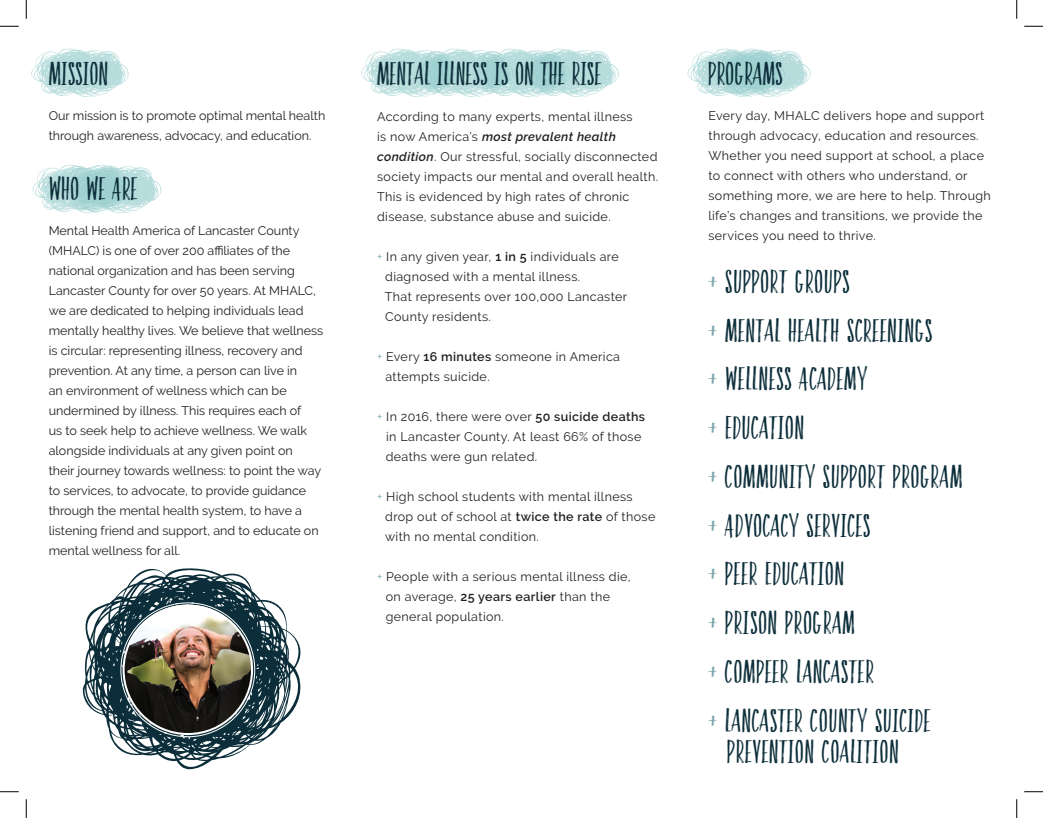
<style>
.page{position:relative;width:1043px;height:818px;background:#fff}
.page>*{position:absolute;margin:0;border:0;box-sizing:border-box;transform-origin:0 0}
.t1{font:22.5px/31.2px "Faith And Glory Two";letter-spacing:.05em;color:#0c2e3a;text-align:center}
.t2{font:22.5px "Faith And Glory Two";letter-spacing:.03em;color:#0c2e3a}
.t3{font:12.5px/20px "Raleway";letter-spacing:.03em;color:#231f20}
.t4{font:12.5px/20px "Raleway";letter-spacing:.01em;color:#231f20}
.s1{font-weight:600;font-style:italic}
.s2{color:#7da7ad}
.s3{font-weight:600}
</style>
<div class="page">
<svg style="left:31px;top:48px;width:98px;height:49px"></svg>
<svg style="left:361px;top:48px;width:258px;height:49px"></svg>
<svg style="left:687px;top:48px;width:124px;height:49px"></svg>
<svg style="left:32px;top:164px;width:130px;height:49px"></svg>
<svg style="left:82px;top:568px;width:219px;height:201px"></svg>
<img style="left:123px;top:604px;width:130px;height:131px;border-radius:65px">
<svg style="left:0;top:25px;width:19px;height:2px"></svg>
<svg style="left:1024px;top:25px;width:18px;height:2px"></svg>
<svg style="left:0;top:791px;width:19px;height:1px"></svg>
<svg style="left:1024px;top:791px;width:18px;height:1px"></svg>
<svg style="left:25px;top:0;width:2px;height:19px"></svg>
<svg style="left:25px;top:799px;width:2px;height:19px"></svg>
<svg style="left:1016px;top:0;width:1px;height:19px"></svg>
<svg style="left:1016px;top:799px;width:1px;height:19px"></svg>
<p class="t2" style="left:49px;top:57px;width:61px">MISSION</p>
<p class="t4" style="left:49px;top:105px;width:278px">Our mission is to promote optimal mental health through awareness, advocacy, and education.</p>
<p class="t1" style="left:49px;top:173px;width:90px">WHO WE ARE</p>
<p class="t4" style="left:49px;top:220px;width:276px">Mental Health America of Lancaster County (MHALC) is one of over 200 affiliates of the national organization and has been serving Lancaster County for over 50 years. At MHALC, we are dedicated to helping individuals lead mentally healthy lives. We believe that wellness is circular: representing illness, recovery and prevention. At any time, a person can live in<br>an environment of wellness which can be undermined by illness. This requires each of<br>us to seek help to achieve wellness. We walk alongside individuals at any given point on<br>their journey towards wellness: to point the way to services, to advocate, to provide guidance through the mental health system, to have a listening friend and support, and to educate on mental wellness for all.</p>
<p class="t2" style="left:377px;top:57px;width:225px">MENTAL ILLNESS IS ON THE RISE</p>
<p class="t3" style="left:377px;top:107px;width:282px">According to many experts, mental illness<br>is now America’s <span class="s1">most prevalent health condition</span>. Our stressful, socially disconnected society impacts our mental and overall health.<br>This is evidenced by high rates of chronic disease, substance abuse and suicide.</p>
<p class="t3" style="left:385px;top:247px;width:244px;text-indent:-8px"><span class="s2">+</span> In any given year, <span class="s3">1 in 5</span> individuals are diagnosed with a mental illness.<br>That represents over 100,000 Lancaster County residents.</p>
<p class="t3" style="left:385px;top:347px;width:236px;text-indent:-8px"><span class="s2">+</span> Every <span class="s3">16 minutes</span> someone in America attempts suicide.</p>
<p class="t3" style="left:386px;top:407px;width:261px;text-indent:-9px"><span class="s2">+</span> In 2016, there were over <span class="s3">50 suicide deaths </span>in Lancaster County. At least 66% of those deaths were gun related.</p>
<p class="t3" style="left:385px;top:487px;width:272px;text-indent:-8px"><span class="s2">+</span> High school students with mental illness drop out of school at <span class="s3">twice the rate</span> of those with no mental condition.</p>
<p class="t3" style="left:386px;top:567px;width:246px;text-indent:-9px"><span class="s2">+</span> People with a serious mental illness die, on average, <span class="s3">25 years earlier</span> than the general population.</p>
<p class="t2" style="left:708px;top:57px;width:75px">PROGRAMS</p>
<p class="t3" style="left:708px;top:105px;width:284px">Every day, MHALC delivers hope and support through advocacy, education and resources.<br>Whether you need support at school, a place to connect with others who understand, or something more, we are here to help. Through life’s changes and transitions, we provide the services you need to thrive.</p>
<p class="t1" style="left:708px;top:266px;width:142px"><span class="s2">+</span> SUPPORT GROUPS</p>
<p class="t1" style="left:708px;top:314px;width:225px"><span class="s2">+</span> MENTAL HEALTH SCREENINGS</p>
<p class="t1" style="left:708px;top:363px;width:160px"><span class="s2">+</span> WELLNESS ACADEMY</p>
<p class="t1" style="left:708px;top:412px;width:97px"><span class="s2">+</span> EDUCATION</p>
<p class="t1" style="left:708px;top:461px;width:255px"><span class="s2">+</span> COMMUNITY SUPPORT PROGRAM</p>
<p class="t1" style="left:708px;top:509px;width:163px"><span class="s2">+</span> ADVOCACY SERVICES</p>
<p class="t1" style="left:708px;top:558px;width:137px"><span class="s2">+</span> PEER EDUCATION</p>
<p class="t1" style="left:708px;top:607px;width:147px"><span class="s2">+</span> PRISON PROGRAM</p>
<p class="t1" style="left:708px;top:656px;width:167px"><span class="s2">+</span> COMPEER LANCASTER</p>
<p class="t1" style="left:708px;top:704px;width:223px"><span class="s2">+</span> LANCASTER COUNTY SUICIDE<br>PREVENTION COALITION</p>
</div>
